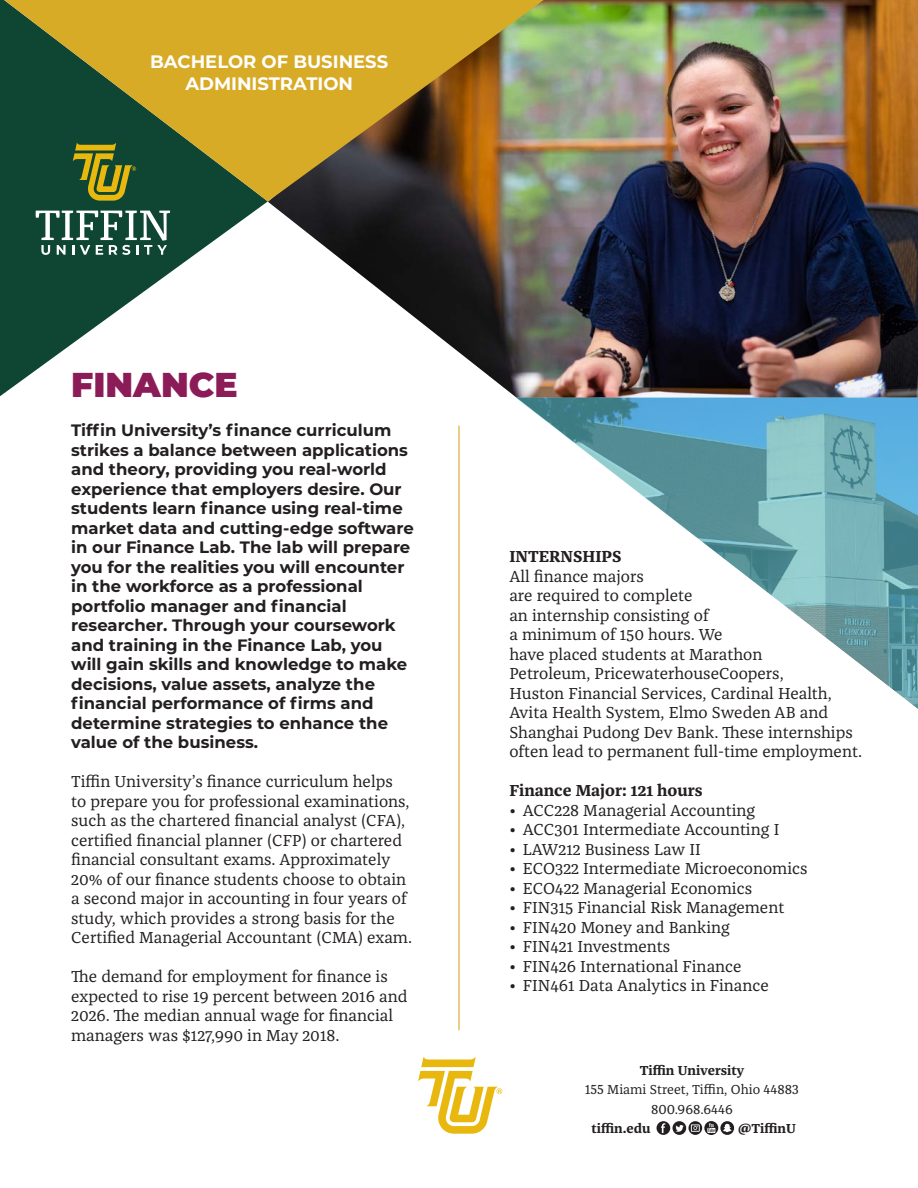
<style>
.page{position:relative;width:918px;height:1188px;background:#fff}
.page>*{position:absolute;margin:0;border:0;box-sizing:border-box;transform-origin:0 0}
.t1{font:900 34.5px "Montserrat";color:#8c1c58}
.t2{font:700 18px "Montserrat";color:#fff}
.t3{font:16.5px/19.5px "Franziska OT";color:#231f20}
.t4{font:700 16.5px/19.5px "Montserrat";color:#231f20}
.t5{font:700 16.5px "Franziska OT";color:#231f20}
.t6{font:13.5px "Franziska OT";color:#231f20}
.t7{font:700 13.5px "Franziska OT";color:#231f20}
</style>
<div class="page">
<svg style="left:515px;top:397px;width:403px;height:312px"></svg>
<img style="left:268px;top:0;width:650px;height:397px">
<svg style="left:0;top:0;width:268px;height:396px"></svg>
<svg style="left:4px;top:0;width:540px;height:201px;background:#90802f"></svg>
<svg style="left:36px;top:211px;width:134px;height:44px"></svg>
<svg style="left:73px;top:143px;width:63px;height:58px;background:#667423"></svg>
<hr style="left:458px;top:426px;width:2px;height:604px;background:#d8ab27">
<svg style="left:418px;top:1057px;width:84px;height:77px"></svg>
<svg style="left:657px;top:1121px;width:77px;height:14px"></svg>
<p class="t2" style="left:150px;top:49px;width:240px">BACHELOR OF BUSINESS</p>
<p class="t2" style="left:185px;top:71px;width:169px">ADMINISTRATION</p>
<p class="t1" style="left:71px;top:359px;width:168px">FINANCE</p>
<p class="t4" style="left:71px;top:420px;width:344px">Tiffin University’s finance curriculum strikes a balance between applications and theory, providing you real-world experience that employers desire. Our students learn finance using real-time market data and cutting-edge software in our Finance Lab. The lab will prepare you for the realities you will encounter in the workforce as a professional portfolio manager and financial researcher. Through your coursework and training in the Finance Lab, you will gain skills and knowledge to make decisions, value assets, analyze the financial performance of firms and determine strategies to enhance the value of the business.</p>
<p class="t3" style="left:71px;top:772px;width:342px">Tiffin University’s finance curriculum helps to prepare you for professional examinations, such as the chartered financial analyst (CFA), certified financial planner (CFP) or chartered financial consultant exams. Approximately 20% of our finance students choose to obtain a second major in accounting in four years of study, which provides a strong basis for the Certified Managerial Accountant (CMA) exam.</p>
<p class="t3" style="left:71px;top:967px;width:338px">The demand for employment for finance is expected to rise 19 percent between 2016 and 2026. The median annual wage for financial managers was $127,990 in May 2018.</p>
<p class="t5" style="left:509px;top:547px;width:114px">INTERNSHIPS</p>
<p class="t3" style="left:509px;top:567px;width:354px">All finance majors<br>are required to complete<br>an internship consisting of<br>a minimum of 150 hours. We<br>have placed students at Marathon<br>Petroleum, PricewaterhouseCoopers,<br>Huston Financial Services, Cardinal Health, Avita Health System, Elmo Sweden AB and Shanghai Pudong Dev Bank. These internships often lead to permanent full-time employment.</p>
<p class="t5" style="left:509px;top:781px;width:195px">Finance Major: 121 hours</p>
<p class="t3" style="left:509px;top:801px;width:247px">• ACC228 Managerial Accounting</p>
<p class="t3" style="left:509px;top:820px;width:271px">• ACC301 Intermediate Accounting I</p>
<p class="t3" style="left:509px;top:840px;width:193px">• LAW212 Business Law II</p>
<p class="t3" style="left:509px;top:859px;width:300px">• ECO322 Intermediate Microeconomics</p>
<p class="t3" style="left:509px;top:879px;width:244px">• ECO422 Managerial Economics</p>
<p class="t3" style="left:509px;top:898px;width:276px">• FIN315 Financial Risk Management</p>
<p class="t3" style="left:509px;top:918px;width:222px">• FIN420 Money and Banking</p>
<p class="t3" style="left:509px;top:937px;width:162px">• FIN421 Investments</p>
<p class="t3" style="left:509px;top:957px;width:234px">• FIN426 International Finance</p>
<p class="t3" style="left:509px;top:976px;width:261px">• FIN461 Data Analytics in Finance</p>
<p class="t7" style="left:640px;top:1062px;width:106px">Tiffin University</p>
<p class="t6" style="left:585px;top:1082px;width:215px">155 Miami Street, Tiffin, Ohio 44883</p>
<p class="t6" style="left:651px;top:1101px;width:83px">800.968.6446</p>
<p class="t7" style="left:592px;top:1121px;width:60px">tiffin.edu</p>
<p class="t7" style="left:738px;top:1121px;width:59px">@TiffinU</p>
</div>
